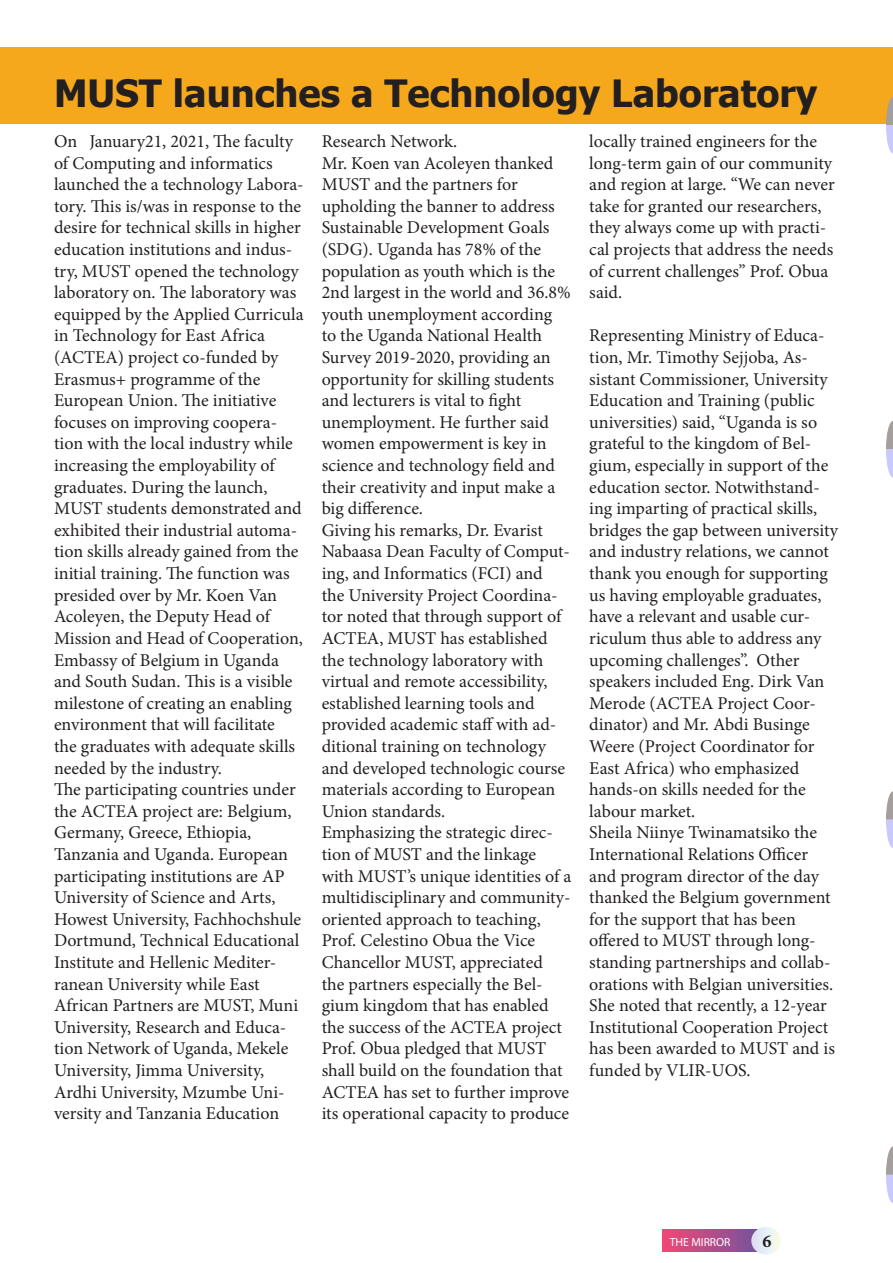
<style>
.page{position:relative;width:893px;height:1263px;background:#fff}
.page>*{position:absolute;margin:0;border:0;box-sizing:border-box;transform-origin:0 0}
.t1{font:700 37.5px "Tahoma";color:#231f20}
.t2{font:18px/21.6px "Minion Pro";color:#231f20}
.t3{font:700 18px "Minion Pro";color:#231f20}
.t4{font:11.7px "Myriad Pro";color:#fff}
</style>
<div class="page">
<div style="left:0;top:47px;width:893px;height:76px;background:#f5a81c"></div>
<svg style="left:886px;top:97px;width:7px;height:56px"></svg>
<svg style="left:886px;top:421px;width:7px;height:56px"></svg>
<svg style="left:886px;top:791px;width:7px;height:57px"></svg>
<svg style="left:886px;top:1146px;width:7px;height:57px"></svg>
<svg style="left:663px;top:1229px;width:88px;height:23px;background:#b84c87"></svg>
<svg style="left:751px;top:1227px;width:30px;height:27px"></svg>
<p class="t1" style="left:54px;top:67px;width:765px">MUST launches a Technology Laboratory</p>
<p class="t2" style="left:54px;top:131px;width:251px">On January21, 2021, The faculty of Computing and informatics launched the a technology Labora&shy;tory. This is/was in response to the desire for technical skills in higher education institutions and indus&shy;try, MUST opened the technology laboratory on. The laboratory was equipped by the Applied Curricula in Technology for East Africa (ACTEA) project co-funded by<br>Erasmus+ programme of the<br>European Union. The initiative focuses on improving coopera&shy;tion with the local industry while increasing the employability of graduates. During the launch,<br>MUST students demonstrated and exhibited their industrial automa&shy;tion skills already gained from the initial training. The function was presided over by Mr. Koen Van<br>Acoleyen, the Deputy Head of<br>Mission and Head of Cooperation,<br>Embassy of Belgium in Uganda and South Sudan. This is a visible milestone of creating an enabling environment that will facilitate<br>the graduates with adequate skills needed by the industry.</p>
<p class="t2" style="left:54px;top:779px;width:249px">The participating countries under the ACTEA project are: Belgium,<br>Germany, Greece, Ethiopia,<br>Tanzania and Uganda. European participating institutions are AP<br>University of Science and Arts,<br>Howest University, Fachhochshule<br>Dortmund, Technical Educational<br>Institute and Hellenic Mediter&shy;ranean University while East<br>African Partners are MUST, Muni<br>University, Research and Educa&shy;tion Network of Uganda, Mekele<br>University, Jimma University,<br>Ardhi University, Mzumbe Uni&shy;versity and Tanzania Education</p>
<p class="t2" style="left:322px;top:131px;width:137px">Research Network.</p>
<p class="t2" style="left:322px;top:152px;width:251px">Mr. Koen van Acoleyen thanked<br>MUST and the partners for upholding the banner to address<br>Sustainable Development Goals (SDG). Uganda has 78% of the population as youth which is the<br>2nd largest in the world and 36.8% youth unemployment according to the Uganda National Health<br>Survey 2019-2020, providing an opportunity for skilling students and lecturers is vital to fight unemployment. He further said women empowerment is key in science and technology field and their creativity and input make a big difference.</p>
<p class="t2" style="left:322px;top:519px;width:250px">Giving his remarks, Dr. Evarist<br>Nabaasa Dean Faculty of Comput&shy;ing, and Informatics (FCI) and the University Project Coordina&shy;tor noted that through support of<br>ACTEA, MUST has established the technology laboratory with virtual and remote accessibility, established learning tools and provided academic staff with ad&shy;ditional training on technology and developed technologic course materials according to European<br>Union standards.</p>
<p class="t2" style="left:322px;top:822px;width:251px">Emphasizing the strategic direc&shy;tion of MUST and the linkage with MUST’s unique identities of a multidisciplinary and community&shy;oriented approach to teaching,<br>Prof. Celestino Obua the Vice<br>Chancellor MUST, appreciated<br>the partners especially the Bel&shy;gium kingdom that has enabled the success of the ACTEA project<br>Prof. Obua pledged that MUST shall build on the foundation that<br>ACTEA has set to further improve its operational capacity to produce</p>
<p class="t2" style="left:589px;top:131px;width:247px">locally trained engineers for the long-term gain of our community and region at large. “We can never take for granted our researchers, they always come up with practi&shy;cal projects that address the needs of current challenges” Prof. Obua said.</p>
<p class="t2" style="left:589px;top:325px;width:250px">Representing Ministry of Educa&shy;tion, Mr. Timothy Sejjoba, As&shy;sistant Commissioner, University<br>Education and Training (public universities) said, “Uganda is so grateful to the kingdom of Bel&shy;gium, especially in support of the education sector. Notwithstand&shy;ing imparting of practical skills, bridges the gap between university and industry relations, we cannot thank you enough for supporting us having employable graduates, have a relevant and usable cur&shy;riculum thus able to address any upcoming challenges”. Other speakers included Eng. Dirk Van<br>Merode (ACTEA Project Coor&shy;dinator) and Mr. Abdi Businge<br>Weere (Project Coordinator for<br>East Africa) who emphasized hands-on skills needed for the labour market.</p>
<p class="t2" style="left:589px;top:822px;width:247px">Sheila Niinye Twinamatsiko the<br>International Relations Officer and program director of the day thanked the Belgium government for the support that has been offered to MUST through long&shy;standing partnerships and collab&shy;orations with Belgian universities.<br>She noted that recently, a 12-year<br>Institutional Cooperation Project has been awarded to MUST and is funded by VLIR-UOS.</p>
<p class="t4" style="left:670px;top:1235px;width:62px">THE MIRROR</p>
<p class="t3" style="left:762px;top:1228px;width:10px">6</p>
</div>
